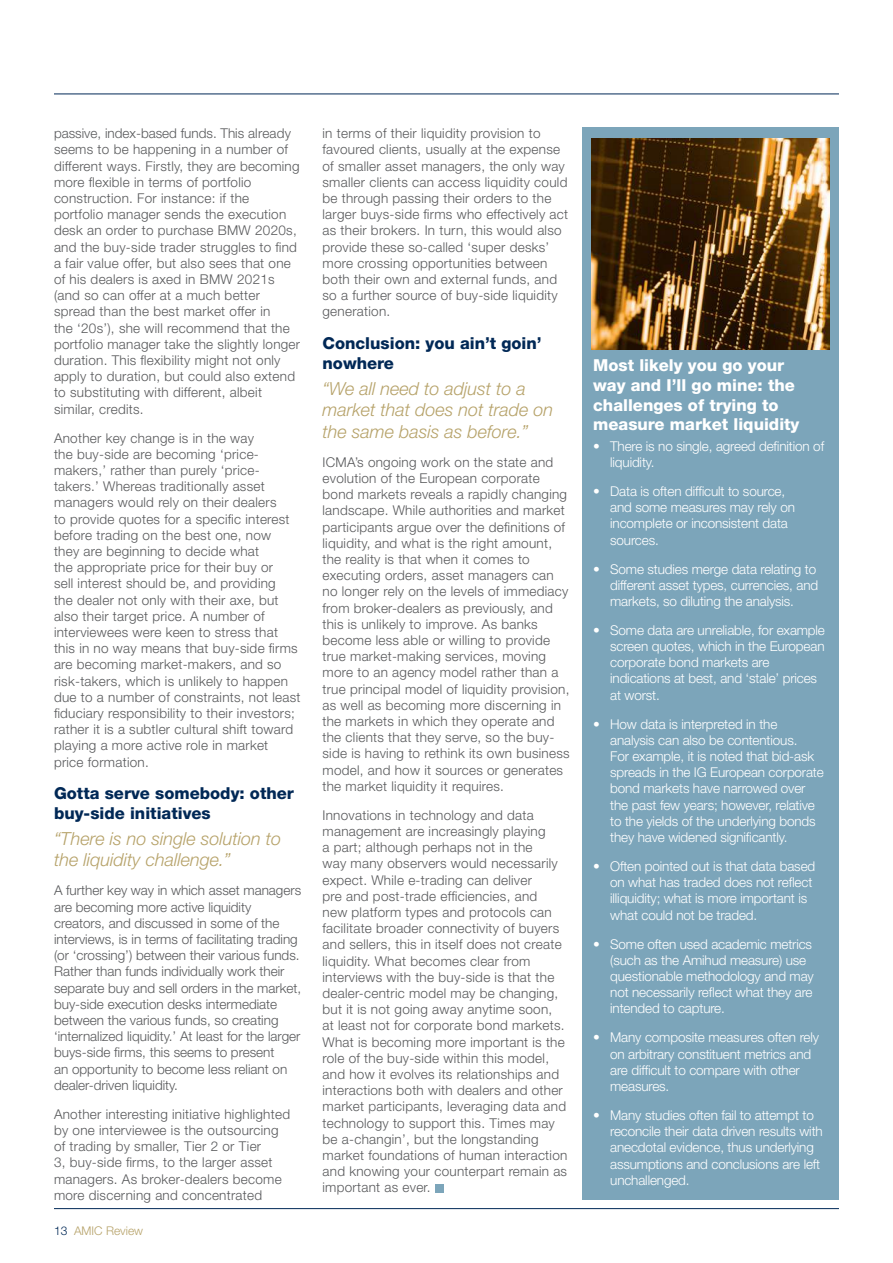
<style>
.page{position:relative;width:893px;height:1263px;background:#fff}
.page>*{position:absolute;margin:0;border:0;box-sizing:border-box;transform-origin:0 0}
.t1{font:italic 300 18px/21.6px "Helvetica Neue";color:#b6a269}
.t2{font:800 16.5px/19.8px "Helvetica Neue";color:#fff}
.t3{font:800 16.5px/19.8px "Helvetica Neue";color:#002856}
.t4{font:300 13.5px/16.2px "Helvetica Neue";letter-spacing:.02em;color:#58595b}
.t5{font:300 13.5px/16.2px "Helvetica Neue";letter-spacing:-.01em;color:#fff}
.t6{font:300 13.5px/16.2px "Helvetica Neue";color:#58595b}
.t7{font:300 12px "Helvetica Neue";color:#b6a269}
.s1{color:#002856}
</style>
<div class="page">
<div style="left:583px;top:128px;width:256px;height:1072px;background:#7ca5ba"></div>
<img style="left:591px;top:138px;width:239px;height:212px">
<div style="left:436px;top:1185px;width:8px;height:8px;background:#7ca5ba"></div>
<hr style="left:54px;top:94px;width:785px;height:1px;background:#002856">
<hr style="left:54px;top:1208px;width:785px;height:1px;background:#002856">
<p class="t4" style="left:54px;top:125px;width:248px">passive, index-based funds. This already seems to be happening in a number of different ways. Firstly, they are becoming more flexible in terms of portfolio construction. For instance: if the portfolio manager sends the execution desk an order to purchase BMW 2020s, and the buy-side trader struggles to find a fair value offer, but also sees that one of his dealers is axed in BMW 2021s (and so can offer at a much better spread than the best market offer in<br>the ‘20s’), she will recommend that the portfolio manager take the slightly longer duration. This flexibility might not only apply to duration, but could also extend to substituting with different, albeit similar, credits.</p>
<p class="t4" style="left:54px;top:429px;width:248px">Another key change is in the way<br>the buy-side are becoming ‘price&shy;makers,’ rather than purely ‘price&shy;takers.’ Whereas traditionally asset managers would rely on their dealers<br>to provide quotes for a specific interest before trading on the best one, now<br>they are beginning to decide what<br>the appropriate price for their buy or<br>sell interest should be, and providing<br>the dealer not only with their axe, but also their target price. A number of interviewees were keen to stress that this in no way means that buy-side firms are becoming market-makers, and so risk-takers, which is unlikely to happen due to a number of constraints, not least fiduciary responsibility to their investors; rather it is a subtler cultural shift toward playing a more active role in market price formation.</p>
<p class="t3" style="left:54px;top:783px;width:241px">Gotta serve somebody: other buy-side initiatives</p>
<h1 class="t1" style="left:54px;top:827px;width:229px">“There is no single solution to the liquidity challenge.”</h1>
<p class="t6" style="left:54px;top:882px;width:249px">A further key way in which asset managers are becoming more active liquidity creators, and discussed in some of the interviews, is in terms of facilitating trading (or ‘crossing’) between their various funds.<br>Rather than funds individually work their separate buy and sell orders in the market, buy-side execution desks intermediate between the various funds, so creating ‘internalized liquidity.’ At least for the larger buys-side firms, this seems to present<br>an opportunity to become less reliant on dealer-driven liquidity.</p>
<p class="t4" style="left:54px;top:1105px;width:238px">Another interesting initiative highlighted by one interviewee is the outsourcing of trading by smaller, Tier 2 or Tier<br>3, buy-side firms, to the larger asset managers. As broker-dealers become more discerning and concentrated</p>
<p class="t7" style="left:54px;top:1224px;width:91px"><span class="s1">13</span> AMIC Review</p>
<p class="t4" style="left:323px;top:125px;width:247px">in terms of their liquidity provision to favoured clients, usually at the expense of smaller asset managers, the only way smaller clients can access liquidity could be through passing their orders to the larger buys-side firms who effectively act as their brokers. In turn, this would also provide these so-called ‘super desks’ more crossing opportunities between both their own and external funds, and so a further source of buy-side liquidity generation.</p>
<p class="t3" style="left:323px;top:333px;width:221px">Conclusion: you ain’t goin’ nowhere</p>
<h1 class="t1" style="left:323px;top:377px;width:232px">“We all need to adjust to a market that does not trade on the same basis as before.”</h1>
<p class="t4" style="left:323px;top:454px;width:249px">ICMA’s ongoing work on the state and evolution of the European corporate bond markets reveals a rapidly changing landscape. While authorities and market participants argue over the definitions of liquidity, and what is the right amount, the reality is that when it comes to executing orders, asset managers can no longer rely on the levels of immediacy from broker-dealers as previously, and this is unlikely to improve. As banks become less able or willing to provide true market-making services, moving more to an agency model rather than a true principal model of liquidity provision, as well as becoming more discerning in the markets in which they operate and the clients that they serve, so the buy&shy;side is having to rethink its own business model, and how it sources or generates the market liquidity it requires.</p>
<p class="t4" style="left:323px;top:807px;width:246px">Innovations in technology and data management are increasingly playing<br>a part; although perhaps not in the<br>way many observers would necessarily expect. While e-trading can deliver<br>pre and post-trade efficiencies, and<br>new platform types and protocols can facilitate broader connectivity of buyers and sellers, this in itself does not create liquidity. What becomes clear from interviews with the buy-side is that the dealer-centric model may be changing, but it is not going away anytime soon,<br>at least not for corporate bond markets.<br>What is becoming more important is the role of the buy-side within this model, and how it evolves its relationships and interactions both with dealers and other market participants, leveraging data and technology to support this. Times may be a-changin’, but the longstanding market foundations of human interaction and knowing your counterpart remain as important as ever.</p>
<p class="t2" style="left:593px;top:355px;width:208px">Most likely you go your way and I’ll go mine: the challenges of trying to measure market liquidity</p>
<p class="t5" style="left:610px;top:438px;width:215px;text-indent:-17px">• There is no single, agreed definition of liquidity.</p>
<p class="t5" style="left:610px;top:483px;width:186px;text-indent:-17px">• Data is often difficult to source, and some measures may rely on incomplete or inconsistent data sources.</p>
<p class="t5" style="left:610px;top:560px;width:210px;text-indent:-17px">• Some studies merge data relating to different asset types, currencies, and markets, so diluting the analysis.</p>
<p class="t5" style="left:610px;top:622px;width:216px;text-indent:-17px">• Some data are unreliable, for example screen quotes, which in the European corporate bond markets are indications at best, and ‘stale’ prices at worst.</p>
<p class="t5" style="left:610px;top:715px;width:215px;text-indent:-17px">• How data is interpreted in the analysis can also be contentious.<br>For example, it is noted that bid-ask spreads in the IG European corporate bond markets have narrowed over the past few years; however, relative to the yields of the underlying bonds they have widened significantly.</p>
<p class="t5" style="left:610px;top:858px;width:207px;text-indent:-17px">• Often pointed out is that data based on what has traded does not reflect illiquidity; what is more important is what could not be traded.</p>
<p class="t5" style="left:610px;top:935px;width:205px;text-indent:-17px">• Some often used academic metrics (such as the Amihud measure) use questionable methodology and may not necessarily reflect what they are intended to capture.</p>
<p class="t5" style="left:610px;top:1029px;width:210px;text-indent:-17px">• Many composite measures often rely on arbitrary constituent metrics and are difficult to compare with other measures.</p>
<p class="t5" style="left:610px;top:1107px;width:214px;text-indent:-17px">• Many studies often fail to attempt to reconcile their data driven results with anecdotal evidence, thus underlying assumptions and conclusions are left unchallenged.</p>
</div>
